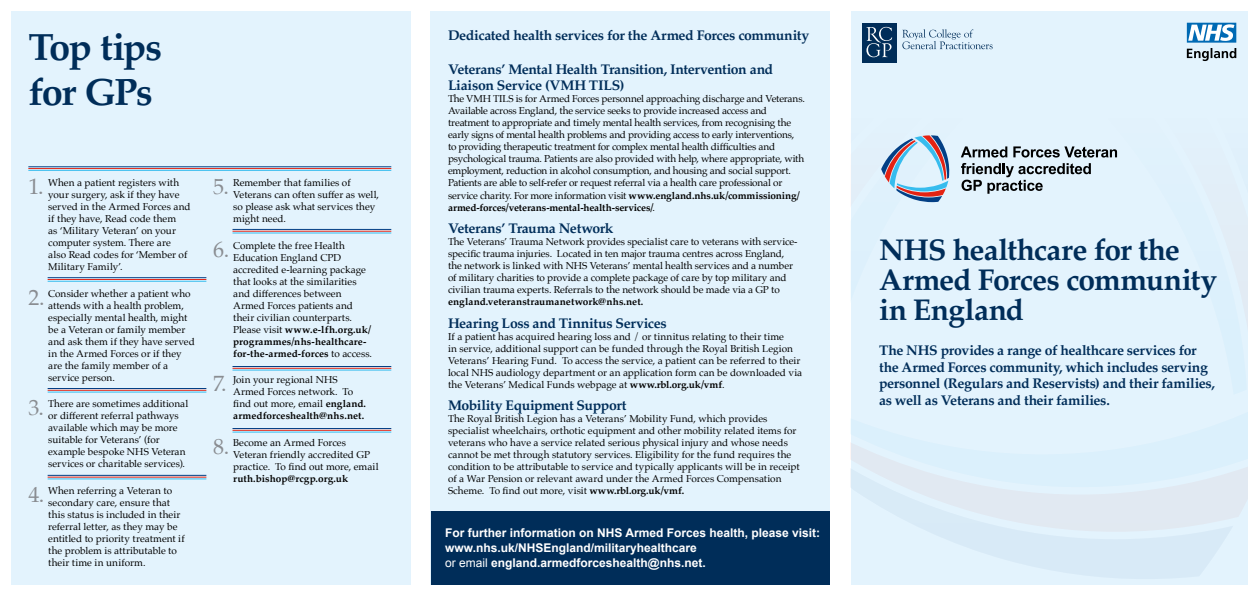
<style>
.page{position:relative;width:1259px;height:596px;background:#fff}
.page>*{position:absolute;margin:0;border:0;box-sizing:border-box;transform-origin:0 0}
.t1{font:700 38px/45.6px "Palatino";letter-spacing:-.035em;color:#002d59}
.t2{font:700 30px/30px "Palatino";letter-spacing:-.025em;color:#002d59}
.t3{font:700 14px/16.8px "Palatino";letter-spacing:-.02em;color:#002d59}
.t4{font:700 12px/15px "Arial";color:#fff}
.t5{font:10px/12px "Palatino";color:#000}
.t6{font:10px/12px "Palatino";letter-spacing:-.02em;color:#000}
.t7{font:700 10px "Palatino";letter-spacing:.01em;color:#000}
.s1{font-size:22px;color:#8a8d92}
.s2{font-weight:700}
.s3{font-weight:400}
</style>
<div class="page">
<div style="left:429px;top:11px;width:400px;height:573px;background:#e3f3fd"></div>
<div style="left:11px;top:11px;width:400px;height:573px;background:#e3f3fd"></div>
<div style="left:850px;top:11px;width:397px;height:573px;background:#e3f3fd"></div>
<svg style="left:850px;top:106px;width:140px;height:287px"></svg>
<svg style="left:850px;top:531px;width:379px;height:47px;fill:#d8eaf7"></svg>
<svg style="left:850px;top:487px;width:397px;height:44px;fill:#e1e9f2"></svg>
<svg style="left:850px;top:393px;width:397px;height:94px"></svg>
<svg style="left:992px;top:146px;width:254px;height:248px"></svg>
<svg style="left:902px;top:29px;width:90px;height:20px"></svg>
<div style="left:862px;top:23px;width:34px;height:39px;background:#002d59"></div>
<svg style="left:866px;top:27px;width:26px;height:30px"></svg>
<svg style="left:1186px;top:23px;width:50px;height:38px"></svg>
<hr style="left:48px;top:277px;width:158px;height:1px;background:#033f85">
<hr style="left:48px;top:279px;width:158px;height:1px;background:#e42313">
<hr style="left:48px;top:281px;width:158px;height:1px;background:#36bcee">
<hr style="left:232px;top:229px;width:159px;height:1px;background:#033f85">
<hr style="left:232px;top:231px;width:159px;height:1px;background:#e42313">
<hr style="left:232px;top:232px;width:159px;height:1px;background:#36bcee">
<hr style="left:28px;top:166px;width:363px;height:1px;background:#033f85">
<hr style="left:28px;top:168px;width:363px;height:1px;background:#e42313">
<hr style="left:28px;top:170px;width:363px;height:1px;background:#36bcee">
<hr style="left:48px;top:388px;width:158px;height:1px;background:#033f85">
<hr style="left:48px;top:389px;width:158px;height:1px;background:#e42313">
<hr style="left:48px;top:391px;width:158px;height:1px;background:#36bcee">
<hr style="left:232px;top:366px;width:159px;height:1px;background:#033f85">
<hr style="left:232px;top:367px;width:159px;height:1px;background:#e42313">
<hr style="left:232px;top:369px;width:159px;height:1px;background:#36bcee">
<hr style="left:48px;top:474px;width:158px;height:1px;background:#033f85">
<hr style="left:48px;top:476px;width:158px;height:1px;background:#e42313">
<hr style="left:48px;top:478px;width:158px;height:1px;background:#36bcee">
<hr style="left:232px;top:428px;width:159px;height:1px;background:#033f85">
<hr style="left:232px;top:429px;width:159px;height:1px;background:#e42313">
<hr style="left:232px;top:431px;width:159px;height:1px;background:#36bcee">
<div style="left:431px;top:511px;width:398px;height:73px;background:#002d59"></div>
<svg style="left:881px;top:135px;width:68px;height:67px"></svg>
<svg style="left:960px;top:146px;width:47px;height:11px"></svg>
<svg style="left:1013px;top:146px;width:104px;height:11px"></svg>
<svg style="left:961px;top:163px;width:130px;height:31px"></svg>
<h1 class="t1" style="left:28px;top:23px;width:135px">Top tips for GPs</h1>
<p class="t5" style="left:48px;top:176px;width:144px;text-indent:-20px"><span class="s1">1.</span> When a patient registers with your surgery, ask if they have served in the Armed Forces and if they have, Read code them<br>as ‘Military Veteran’ on your computer system. There are also Read codes for ‘Member of<br>Military Family’.</p>
<p class="t5" style="left:48px;top:287px;width:148px;text-indent:-20px"><span class="s1">2.</span> Consider whether a patient who attends with a health problem, especially mental health, might be a Veteran or family member and ask them if they have served in the Armed Forces or if they are the family member of a service person.</p>
<p class="t5" style="left:48px;top:397px;width:142px;text-indent:-20px"><span class="s1">3.</span> There are sometimes additional or different referral pathways available which may be more suitable for Veterans’ (for example bespoke NHS Veteran services or charitable services).</p>
<p class="t5" style="left:48px;top:484px;width:138px;text-indent:-20px"><span class="s1">4.</span> When referring a Veteran to secondary care, ensure that this status is included in their referral letter, as they may be entitled to priority treatment if the problem is attributable to their time in uniform.</p>
<p class="t5" style="left:233px;top:176px;width:147px;text-indent:-20px"><span class="s1">5.</span> Remember that families of<br>Veterans can often suffer as well, so please ask what services they might need.</p>
<p class="t5" style="left:233px;top:239px;width:140px;text-indent:-20px"><span class="s1">6.</span> Complete the free Health<br>Education England CPD accredited e-learning package that looks at the similarities and differences between<br>Armed Forces patients and their civilian counterparts.<br>Please visit <span class="s2">www.e-lfh.org.uk/ programmes/nhs-healthcare&shy;for-the-armed-forces</span> to access.</p>
<p class="t5" style="left:233px;top:373px;width:134px;text-indent:-20px"><span class="s1">7.</span> Join your regional NHS<br>Armed Forces network. To find out more, email <span class="s2">england. armedforceshealth@nhs.net.</span></p>
<p class="t5" style="left:233px;top:436px;width:147px;text-indent:-20px"><span class="s1">8.</span> Become an Armed Forces<br>Veteran friendly accredited GP practice. To find out more, email</p>
<p class="t7" style="left:233px;top:469px;width:117px">ruth.bishop@rcgp.org.uk</p>
<h3 class="t3" style="left:448px;top:26px;width:363px">Dedicated health services for the Armed Forces community</h3>
<h3 class="t3" style="left:448px;top:60px;width:327px">Veterans’ Mental Health Transition, Intervention and<br>Liaison Service (VMH TILS)</h3>
<p class="t6" style="left:448px;top:93px;width:358px">The VMH TILS is for Armed Forces personnel approaching discharge and Veterans.<br>Available across England, the service seeks to provide increased access and treatment to appropriate and timely mental health services, from recognising the early signs of mental health problems and providing access to early interventions, to providing therapeutic treatment for complex mental health difficulties and psychological trauma. Patients are also provided with help, where appropriate, with employment, reduction in alcohol consumption, and housing and social support.<br>Patients are able to self-refer or request referral via a health care professional or service charity. For more information visit <span class="s2">www.england.nhs.uk/commissioning/ armed-forces/veterans-mental-health-services/</span>.</p>
<h3 class="t3" style="left:448px;top:219px;width:167px">Veterans’ Trauma Network</h3>
<p class="t5" style="left:448px;top:235px;width:351px">The Veterans’ Trauma Network provides specialist care to veterans with service&shy;specific trauma injuries. Located in ten major trauma centres across England, the network is linked with NHS Veterans’ mental health services and a number of military charities to provide a complete package of care by top military and civilian trauma experts. Referrals to the network should be made via a GP to</p>
<p class="t7" style="left:448px;top:293px;width:197px">england.veteranstraumanetwork@nhs.net.</p>
<h3 class="t3" style="left:448px;top:314px;width:220px">Hearing Loss and Tinnitus Services</h3>
<p class="t5" style="left:448px;top:330px;width:356px">If a patient has acquired hearing loss and / or tinnitus relating to their time<br>in service, additional support can be funded through the Royal British Legion Veterans’ Hearing Fund. To access the service, a patient can be referred to their local NHS audiology department or an application form can be downloaded via the Veterans’ Medical Funds webpage at <span class="s2">www.rbl.org.uk/vmf</span>.</p>
<h3 class="t3" style="left:448px;top:396px;width:180px">Mobility Equipment Support</h3>
<p class="t5" style="left:448px;top:412px;width:353px">The Royal British Legion has a Veterans’ Mobility Fund, which provides specialist wheelchairs, orthotic equipment and other mobility related items for veterans who have a service related serious physical injury and whose needs cannot be met through statutory services. Eligibility for the fund requires the condition to be attributable to service and typically applicants will be in receipt of a War Pension or relevant award under the Armed Forces Compensation Scheme. To find out more, visit <span class="s2">www.rbl.org.uk/vmf.</span></p>
<p class="t4" style="left:445px;top:525px;width:376px">For further information on NHS Armed Forces health, please visit: www.nhs.uk/NHSEngland/militaryhealthcare<br><span class="s3">or email</span> england.armedforceshealth@nhs.net.</p>
<h2 class="t2" style="left:879px;top:234px;width:340px">NHS healthcare for the<br>Armed Forces community in England</h2>
<h3 class="t3" style="left:879px;top:341px;width:337px">The NHS provides a range of healthcare services for the Armed Forces community, which includes serving personnel (Regulars and Reservists) and their families, as well as Veterans and their families.</h3>
</div>
